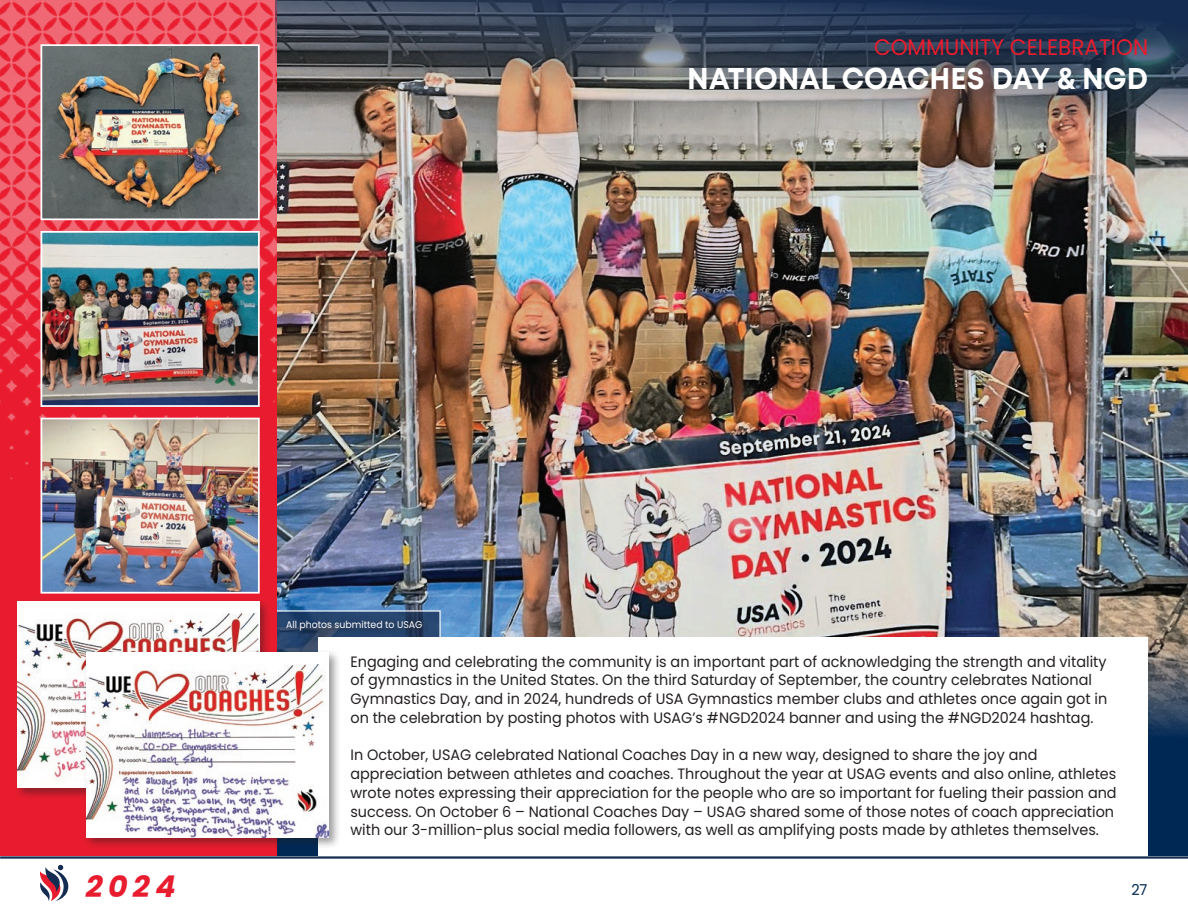
<style>
.page{position:relative;width:1188px;height:918px;background:#fff}
.page>*{position:absolute;margin:0;border:0;box-sizing:border-box;transform-origin:0 0}
.big_head-little{font:700 30px "Mont";letter-spacing:.005em;color:#fff;scale:.96 1}
.t1{font:italic 700 30px "Poppins";color:#e81c2e}
.top_li_l_headers{font:22.5px "Poppins";color:#e81c2e;scale:.96 1}
.bod{font:15px/18.8px "Poppins";color:#231f20;scale:.96 1}
.t2{font:15px "Poppins";color:#002855;scale:.96 1}
.photo_credit{font:9.75px "Poppins";color:#fff;scale:.96 1}
</style>
<div class="page">
<img style="left:276px;top:287px;width:912px;height:452px">
<svg style="left:276px;top:610px;width:165px;height:39px;background:#4c6184"></svg>
<div style="left:318px;top:637px;width:830px;height:222px;background:#fff"></div>
<div style="left:0;top:0;width:276px;height:872px;background:#e81c2e"></div>
<img style="left:0;top:0;width:276px;height:594px">
<img style="left:44px;top:47px;width:213px;height:170px">
<div style="left:41px;top:44px;width:219px;height:176px;border:2px solid #fff"></div>
<img style="left:44px;top:234px;width:213px;height:170px">
<div style="left:41px;top:231px;width:219px;height:176px;border:2px solid #fff"></div>
<img style="left:44px;top:421px;width:213px;height:170px">
<div style="left:41px;top:418px;width:219px;height:176px;border:2px solid #fff"></div>
<img style="left:275px;top:0;width:913px;height:287px">
<div style="left:15px;top:598px;width:256px;height:202px;background:#231f20;opacity:.45"></div>
<img style="left:18px;top:602px;width:241px;height:185px">
<div style="left:83px;top:649px;width:258px;height:200px;background:#231f20;opacity:.45"></div>
<img style="left:86px;top:653px;width:243px;height:184px">
<div style="left:281px;top:615px;width:150px;height:24px;background:#231f20;opacity:.85"></div>
<svg style="left:0;top:856px;width:1188px;height:33px"></svg>
<svg style="left:40px;top:865px;width:28px;height:36px"></svg>
<p class="photo_credit" style="left:286px;top:619px;width:144px">All photos submitted to USAG</p>
<p class="top_li_l_headers" style="left:874px;top:34px;width:287px">COMMUNITY CELEBRATION</p>
<p class="big_head-little" style="left:687px;top:59px;width:482px">NATIONAL COACHES DAY &amp; NGD</p>
<p class="bod" style="left:350px;top:652px;width:790px">Engaging and celebrating the community is an important part of acknowledging the strength and vitality of gymnastics in the United States. On the third Saturday of September, the country celebrates National Gymnastics Day, and in 2024, hundreds of USA Gymnastics member clubs and athletes once again got in on the celebration by posting photos with USAG’s #NGD2024 banner and using the #NGD2024 hashtag.</p>
<p class="bod" style="left:350px;top:746px;width:800px">In October, USAG celebrated National Coaches Day in a new way, designed to share the joy and appreciation between athletes and coaches. Throughout the year at USAG events and also online, athletes wrote notes expressing their appreciation for the people who are so important for fueling their passion and success. On October 6 – National Coaches Day – USAG shared some of those notes of coach appreciation with our 3-million-plus social media followers, as well as amplifying posts made by athletes themselves.</p>
<h1 class="t1" style="left:86px;top:869px;width:91px">2024</h1>
<p class="t2" style="left:1131px;top:881px;width:18px">27</p>
</div>
